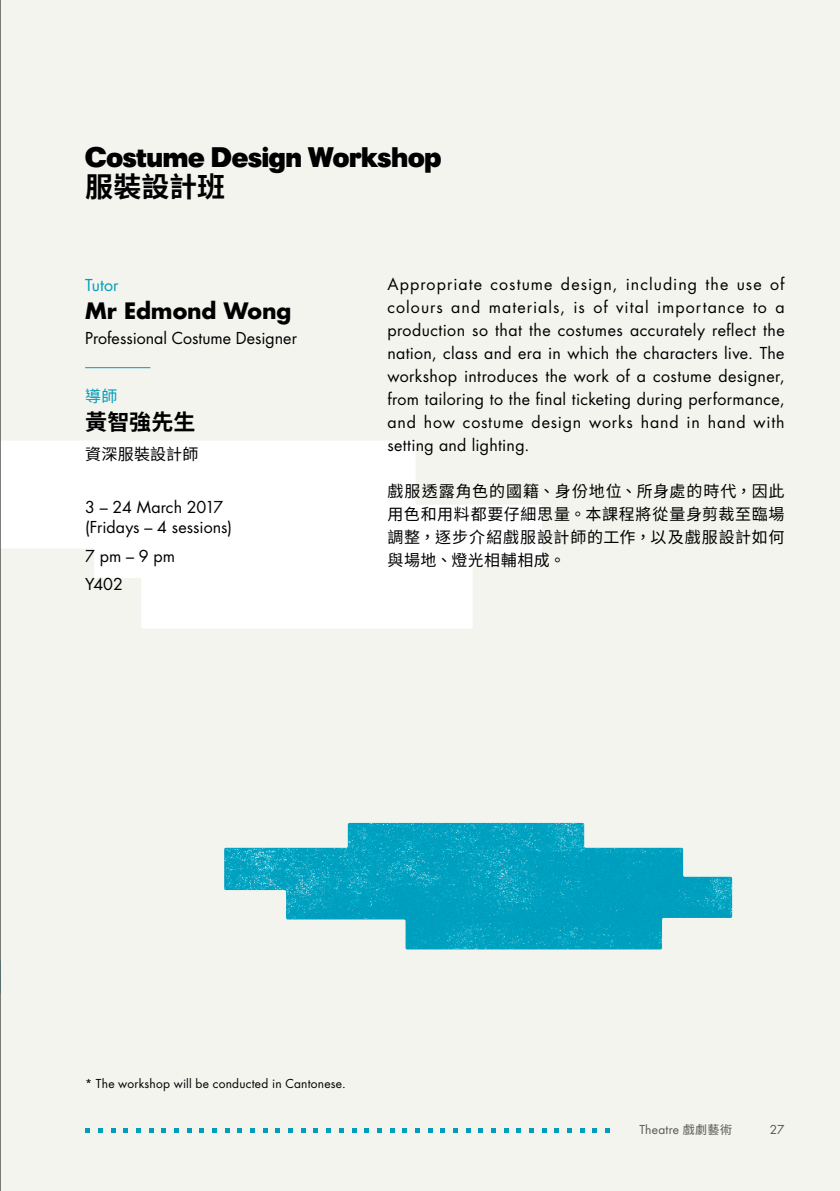
<style>
.page{position:relative;width:840px;height:1191px;background:#fff}
.page>*{position:absolute;margin:0;border:0;box-sizing:border-box;transform-origin:0 0}
.t1{font:900 28px "Plak";color:#000}
.t2{font:700 28px "Noto Sans CJ Ktc";letter-spacing:.005em;color:#000}
.t3{font:700 22px "Futura";letter-spacing:-.005em;color:#000}
.t4{font:700 22px "Noto Sans CJ Ktc";letter-spacing:.005em;color:#000}
.t5{font:16px/23px "Futura";letter-spacing:.005em;color:#000}
.t6{font:16px/23px "Noto Sans CJ Ktc";letter-spacing:.045em;color:#000;text-align:justify}
.t7{font:16px "Noto Sans CJ Ktc";letter-spacing:.015em;color:#000}
.t8{font:16px "Futura";letter-spacing:.005em;color:#009cbc}
.t9{font:16px "Noto Sans CJ Ktc";color:#009cbc}
.t10{font:12px "Futura";letter-spacing:.02em;color:#000}
.t11{font:12px "Futura";letter-spacing:.02em;color:#575756}
.s1{font-family:"Noto Sans CJ Ktc"}
</style>
<div class="page">
<div style="left:0;top:0;width:839px;height:1191px;background:#f3f4ee"></div>
<svg style="left:85px;top:1128px;width:5px;height:5px"></svg>
<svg style="left:98px;top:1128px;width:5px;height:5px"></svg>
<svg style="left:111px;top:1128px;width:4px;height:5px"></svg>
<svg style="left:123px;top:1128px;width:5px;height:5px"></svg>
<svg style="left:136px;top:1128px;width:5px;height:5px"></svg>
<svg style="left:149px;top:1128px;width:4px;height:5px"></svg>
<svg style="left:161px;top:1128px;width:5px;height:5px"></svg>
<svg style="left:174px;top:1128px;width:5px;height:5px"></svg>
<svg style="left:187px;top:1128px;width:4px;height:5px"></svg>
<svg style="left:199px;top:1128px;width:5px;height:5px"></svg>
<svg style="left:212px;top:1128px;width:5px;height:5px"></svg>
<svg style="left:225px;top:1128px;width:4px;height:5px"></svg>
<svg style="left:237px;top:1128px;width:5px;height:5px"></svg>
<svg style="left:250px;top:1128px;width:5px;height:5px"></svg>
<svg style="left:263px;top:1128px;width:4px;height:5px"></svg>
<svg style="left:275px;top:1128px;width:5px;height:5px"></svg>
<svg style="left:288px;top:1128px;width:5px;height:5px"></svg>
<svg style="left:301px;top:1128px;width:4px;height:5px"></svg>
<svg style="left:313px;top:1128px;width:5px;height:5px"></svg>
<svg style="left:326px;top:1128px;width:5px;height:5px"></svg>
<svg style="left:339px;top:1128px;width:4px;height:5px"></svg>
<svg style="left:352px;top:1128px;width:4px;height:5px"></svg>
<svg style="left:364px;top:1128px;width:5px;height:5px"></svg>
<svg style="left:377px;top:1128px;width:4px;height:5px"></svg>
<svg style="left:390px;top:1128px;width:4px;height:5px"></svg>
<svg style="left:402px;top:1128px;width:5px;height:5px"></svg>
<svg style="left:415px;top:1128px;width:4px;height:5px"></svg>
<svg style="left:428px;top:1128px;width:4px;height:5px"></svg>
<svg style="left:440px;top:1128px;width:5px;height:5px"></svg>
<svg style="left:453px;top:1128px;width:4px;height:5px"></svg>
<svg style="left:466px;top:1128px;width:4px;height:5px"></svg>
<svg style="left:478px;top:1128px;width:5px;height:5px"></svg>
<svg style="left:491px;top:1128px;width:4px;height:5px"></svg>
<svg style="left:504px;top:1128px;width:4px;height:5px"></svg>
<svg style="left:516px;top:1128px;width:5px;height:5px"></svg>
<svg style="left:529px;top:1128px;width:4px;height:5px"></svg>
<svg style="left:542px;top:1128px;width:4px;height:5px"></svg>
<svg style="left:554px;top:1128px;width:5px;height:5px"></svg>
<svg style="left:567px;top:1128px;width:4px;height:5px"></svg>
<svg style="left:580px;top:1128px;width:4px;height:5px"></svg>
<svg style="left:592px;top:1128px;width:5px;height:5px"></svg>
<svg style="left:605px;top:1128px;width:4px;height:5px"></svg>
<svg style="left:1px;top:441px;width:540px;height:187px;fill:#fff"></svg>
<hr style="left:85px;top:367px;width:65px;height:1px;background:#009cbc">
<img style="left:224px;top:823px;width:507px;height:126px">
<hr style="left:0;top:0;width:1px;height:1191px;background:#000">
<h1 class="t1" style="left:85px;top:140px;width:357px">Costume Design Workshop</h1>
<h1 class="t2" style="left:85px;top:171px;width:141px">服裝設計班</h1>
<p class="t8" style="left:85px;top:274px;width:35px">Tutor</p>
<h2 class="t3" style="left:85px;top:296px;width:208px">Mr Edmond Wong</h2>
<p class="t5" style="left:85px;top:326px;width:213px">Professional Costume Designer</p>
<p class="t9" style="left:85px;top:387px;width:34px">導師</p>
<h2 class="t4" style="left:85px;top:410px;width:112px">黃智強先生</h2>
<p class="t7" style="left:85px;top:445px;width:115px">資深服裝設計師</p>
<p class="t5" style="left:85px;top:497px;width:148px;line-height:20px">3 – 24 March 2017 (Fridays – 4 sessions)</p>
<p class="t5" style="left:85px;top:541px;width:92px;line-height:28.6px">7 pm – 9 pm<br>Y402</p>
<p class="t5" style="left:387px;top:272px;width:398px;text-align:justify">Appropriate costume design, including the use of colours and materials, is of vital importance to a production so that the costumes accurately reflect the nation, class and era in which the characters live. The workshop introduces the work of a costume designer, from tailoring to the final ticketing during performance, and how costume design works hand in hand with setting and lighting.</p>
<p class="t6" style="left:387px;top:480px;width:398px">戲服透露角色的國籍、身份地位、所身處的時代，因此用色和用料都要仔細思量。本課程將從量身剪裁至臨場調整，逐步介紹戲服設計師的工作，以及戲服設計如何與場地、燈光相輔相成。</p>
<p class="t10" style="left:85px;top:1075px;width:262px">* The workshop will be conducted in Cantonese.</p>
<p class="t11" style="left:639px;top:1121px;width:94px">Theatre <span class="s1">戲劇藝術</span></p>
<p class="t11" style="left:769px;top:1121px;width:16px">27</p>
</div>
